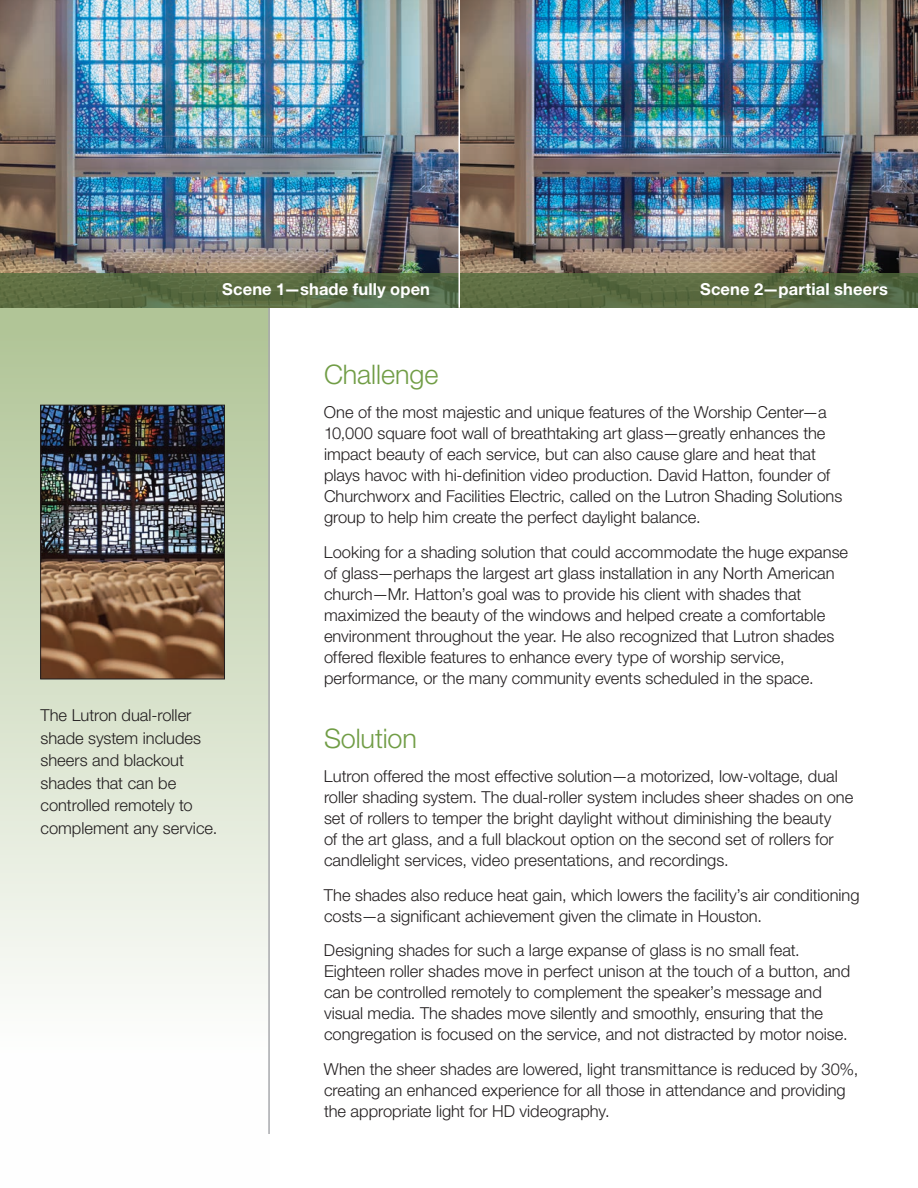
<style>
.page{position:relative;width:918px;height:1188px;background:#fff}
.page>*{position:absolute;margin:0;border:0;box-sizing:border-box;transform-origin:0 0}
.Green_Header{font:300 27px "Helvetica Neue LT Std";letter-spacing:-.005em;color:#719d46}
.Body_copy{font:300 16.5px/21px "Helvetica Neue LT Std";color:#231f20}
.Body_copy-2{font:700 16.5px "Helvetica Neue LT Std";letter-spacing:.01em;color:#fff}
</style>
<div class="page">
<img style="left:460px;top:0;width:457px;height:273px">
<div style="left:0;top:291px;width:270px;height:897px;background:linear-gradient(to bottom,#abc091,#fff)"></div>
<hr style="left:268px;top:297px;width:2px;height:837px;background:#a8a9ad">
<img style="left:0;top:0;width:459px;height:273px">
<svg style="left:0;top:273px;width:917px;height:35px;background:#596b43"></svg>
<hr style="left:459px;top:0;width:1px;height:308px;background:#fff">
<img style="left:43px;top:407px;width:180px;height:270px">
<div style="left:41px;top:405px;width:184px;height:274px;border:1px solid #231f20"></div>
<p class="Body_copy-2" style="left:222px;top:279px;width:209px">Scene 1—shade fully open</p>
<p class="Body_copy-2" style="left:700px;top:279px;width:189px">Scene 2—partial sheers</p>
<p class="Body_copy" style="left:41px;top:704px;width:178px;line-height:22.5px">The Lutron dual-roller shade system includes sheers and blackout shades that can be controlled remotely to complement any service.</p>
<p class="Green_Header" style="left:324px;top:358px;width:116px">Challenge</p>
<p class="Body_copy" style="left:324px;top:402px;width:520px">One of the most majestic and unique features of the Worship Center—a 10,000 square foot wall of breathtaking art glass—greatly enhances the impact beauty of each service, but can also cause glare and heat that plays havoc with hi-definition video production. David Hatton, founder of Churchworx and Facilities Electric, called on the Lutron Shading Solutions group to help him create the perfect daylight balance.</p>
<p class="Body_copy" style="left:324px;top:541px;width:526px">Looking for a shading solution that could accommodate the huge expanse of glass—perhaps the largest art glass installation in any North American church—Mr. Hatton’s goal was to provide his client with shades that maximized the beauty of the windows and helped create a comfortable environment throughout the year. He also recognized that Lutron shades offered flexible features to enhance every type of worship service, performance, or the many community events scheduled in the space.</p>
<p class="Green_Header" style="left:324px;top:721px;width:95px">Solution</p>
<p class="Body_copy" style="left:324px;top:765px;width:531px">Lutron offered the most effective solution—a motorized, low-voltage, dual roller shading system. The dual-roller system includes sheer shades on one set of rollers to temper the bright daylight without diminishing the beauty<br>of the art glass, and a full blackout option on the second set of rollers for candlelight services, video presentations, and recordings.</p>
<p class="Body_copy" style="left:324px;top:884px;width:537px">The shades also reduce heat gain, which lowers the facility’s air conditioning costs—a significant achievement given the climate in Houston.</p>
<p class="Body_copy" style="left:324px;top:939px;width:528px">Designing shades for such a large expanse of glass is no small feat.<br>Eighteen roller shades move in perfect unison at the touch of a button, and can be controlled remotely to complement the speaker’s message and visual media. The shades move silently and smoothly, ensuring that the congregation is focused on the service, and not distracted by motor noise.</p>
<p class="Body_copy" style="left:324px;top:1058px;width:536px">When the sheer shades are lowered, light transmittance is reduced by 30%, creating an enhanced experience for all those in attendance and providing the appropriate light for HD videography.</p>
</div>
